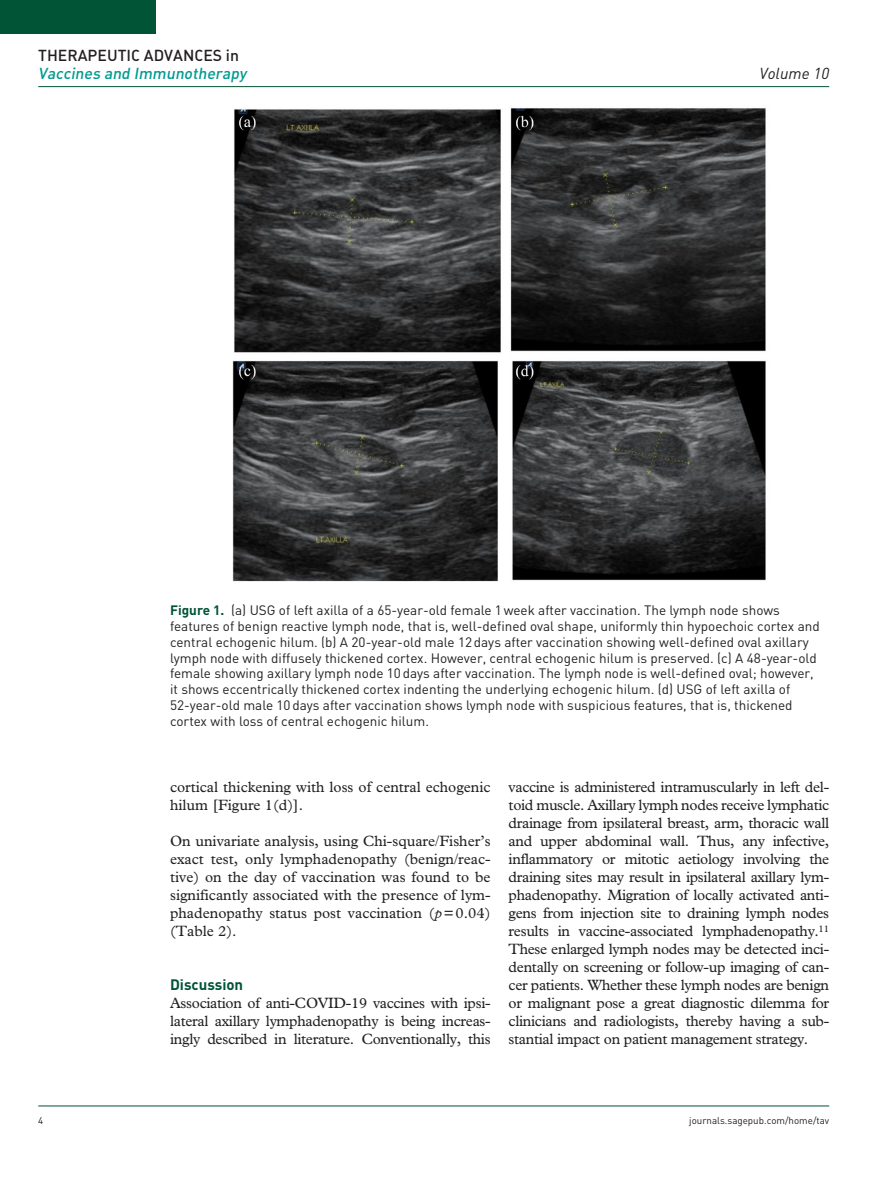
<style>
.page{position:relative;width:893px;height:1191px;background:#fff}
.page>*{position:absolute;margin:0;border:0;box-sizing:border-box;transform-origin:0 0}
.t1{font:italic 15.75px "DIN Medium Alternate";color:#009b8f}
.t2{font:15.75px "DIN Medium Alternate";color:#231f20}
.t3{font:italic 15.75px "DIN";color:#231f20}
.t4{font:15px/18px "Plantin Std";color:#231f20;text-align:justify}
.t5{font:700 15px "DIN";color:#015436}
.t6{font:13.5px/15.8px "DIN";color:#231f20}
.t7{font:9.75px "DIN";color:#231f20}
.s1{font-weight:700;color:#015436}
.s2{font-style:italic}
</style>
<div class="page">
<hr style="left:38px;top:86px;width:791px;height:1px;background:#015436">
<hr style="left:38px;top:1105px;width:791px;height:1px;background:#015436">
<div style="left:0;top:0;width:155px;height:34px;background:#015436"></div>
<img style="left:232px;top:108px;width:534px;height:474px">
<p class="t2" style="left:38px;top:45px;width:202px">THERAPEUTIC ADVANCES IN</p>
<p class="t1" style="left:38px;top:63px;width:210px">Vaccines and Immunotherapy</p>
<p class="t3" style="left:759px;top:63px;width:71px">Volume 10</p>
<p class="t6" style="left:170px;top:602px;width:651px"><span class="s1">Figure 1.</span> (a) USG of left axilla of a 65-year-old female 1week after vaccination. The lymph node shows features of benign reactive lymph node, that is, well-defined oval shape, uniformly thin hypoechoic cortex and central echogenic hilum. (b) A 20-year-old male 12days after vaccination showing well-defined oval axillary lymph node with diffusely thickened cortex. However, central echogenic hilum is preserved. (c) A 48-year-old female showing axillary lymph node 10days after vaccination. The lymph node is well-defined oval; however, it shows eccentrically thickened cortex indenting the underlying echogenic hilum. (d) USG of left axilla of 52-year-old male 10days after vaccination shows lymph node with suspicious features, that is, thickened cortex with loss of central echogenic hilum.</p>
<p class="t4" style="left:170px;top:778px;width:322px">cortical thickening with loss of central echogenic hilum [Figure 1(d)].</p>
<p class="t4" style="left:170px;top:832px;width:322px">On univariate analysis, using Chi-square/Fisher’s exact test, only lymphadenopathy (benign/reac&shy;tive) on the day of vaccination was found to be significantly associated with the presence of lym&shy;phadenopathy status post vaccination (<span class="s2">p</span>=0.04) (Table 2).</p>
<p class="t5" style="left:170px;top:974px;width:75px">Discussion</p>
<p class="t4" style="left:170px;top:994px;width:322px">Association of anti-COVID-19 vaccines with ipsi&shy;lateral axillary lymphadenopathy is being increas&shy;ingly described in literature. Conventionally, this</p>
<p class="t4" style="left:509px;top:778px;width:322px">vaccine is administered intramuscularly in left del&shy;toid muscle. Axillary lymph nodes receive lymphatic drainage from ipsilateral breast, arm, thoracic wall and upper abdominal wall. Thus, any infective, inflammatory or mitotic aetiology involving the draining sites may result in ipsilateral axillary lym&shy;phadenopathy. Migration of locally activated anti&shy;gens from injection site to draining lymph nodes results in vaccine-associated lymphadenopathy.<sup>11<br></sup>These enlarged lymph nodes may be detected inci&shy;dentally on screening or follow-up imaging of can&shy;cer patients. Whether these lymph nodes are benign or malignant pose a great diagnostic dilemma for clinicians and radiologists, thereby having a sub&shy;stantial impact on patient management strategy.</p>
<p class="t7" style="left:38px;top:1114px;width:7px">4</p>
<p class="t7" style="left:689px;top:1114px;width:141px">journals.sagepub.com/home/tav</p>
</div>
